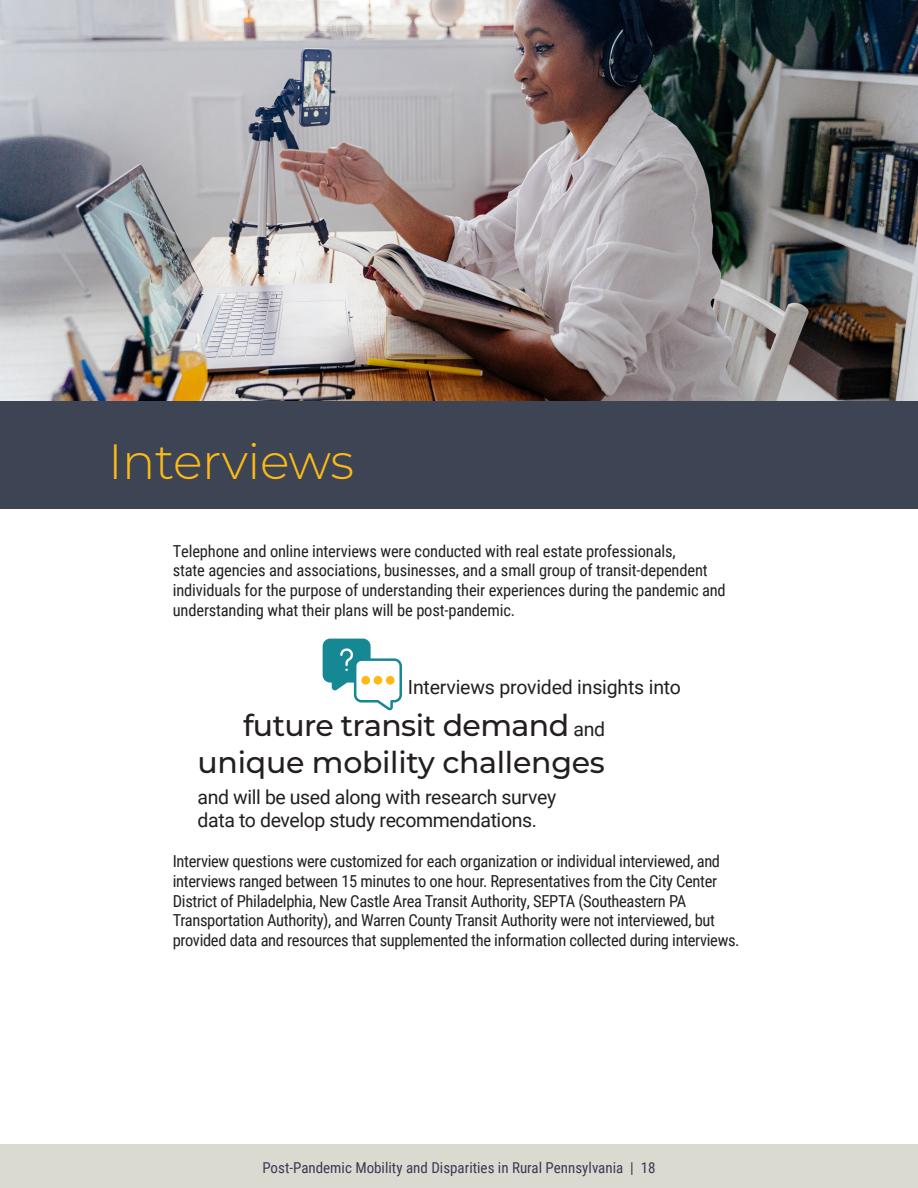
<style>
.page{position:relative;width:918px;height:1188px;background:#fff}
.page>*{position:absolute;margin:0;border:0;box-sizing:border-box;transform-origin:0 0}
.t1{font:300 49.5px "Montserrat";letter-spacing:-.01em;color:#fdba16}
.t2{font:500 30px/37px "Montserrat";letter-spacing:-.01em;color:#231f20;text-align:right}
.t3{font:19.5px/23.4px "Roboto";letter-spacing:-.02em;color:#231f20}
.t4{font:16.5px/19.8px "Roboto Condensed";letter-spacing:-.02em;color:#231f20}
.t5{font:15px "Roboto Condensed";color:#3b3952}
.s1{font-family:"Roboto";font-weight:400;font-size:19.5px}
</style>
<div class="page">
<div style="left:0;top:1145px;width:918px;height:43px;background:#dbdad1"></div>
<img style="left:0;top:0;width:918px;height:401px">
<div style="left:0;top:401px;width:918px;height:108px;background:#3d4454"></div>
<svg style="left:323px;top:639px;width:79px;height:71px"></svg>
<div style="left:361px;top:676px;width:9px;height:9px;background:#fdba16;border-radius:50%"></div>
<div style="left:374px;top:676px;width:8px;height:9px;background:#fdba16;border-radius:50%"></div>
<div style="left:386px;top:676px;width:9px;height:9px;background:#fdba16;border-radius:50%"></div>
<h1 class="t1" style="left:108px;top:428px;width:248px">Interviews</h1>
<p class="t4" style="left:173px;top:540px;width:555px">Telephone and online interviews were conducted with real estate professionals,<br>state agencies and associations, businesses, and a small group of transit-dependent individuals for the purpose of understanding their experiences during the pandemic and understanding what their plans will be post-pandemic.</p>
<p class="t3" style="left:408px;top:675px;width:275px">Interviews provided insights into</p>
<h2 class="t2" style="left:198px;top:706px;width:409px">future transit demand <span class="s1">and </span>unique mobility challenges</h2>
<p class="t3" style="left:198px;top:784px;width:360px">and will be used along with research survey data to develop study recommendations.</p>
<p class="t4" style="left:173px;top:851px;width:568px">Interview questions were customized for each organization or individual interviewed, and interviews ranged between 15 minutes to one hour. Representatives from the City Center District of Philadelphia, New Castle Area Transit Authority, SEPTA (Southeastern PA Transportation Authority), and Warren County Transit Authority were not interviewed, but provided data and resources that supplemented the information collected during interviews.</p>
<p class="t5" style="left:262px;top:1157px;width:395px">Post-Pandemic Mobility and Disparities in Rural Pennsylvania | 18</p>
</div>
